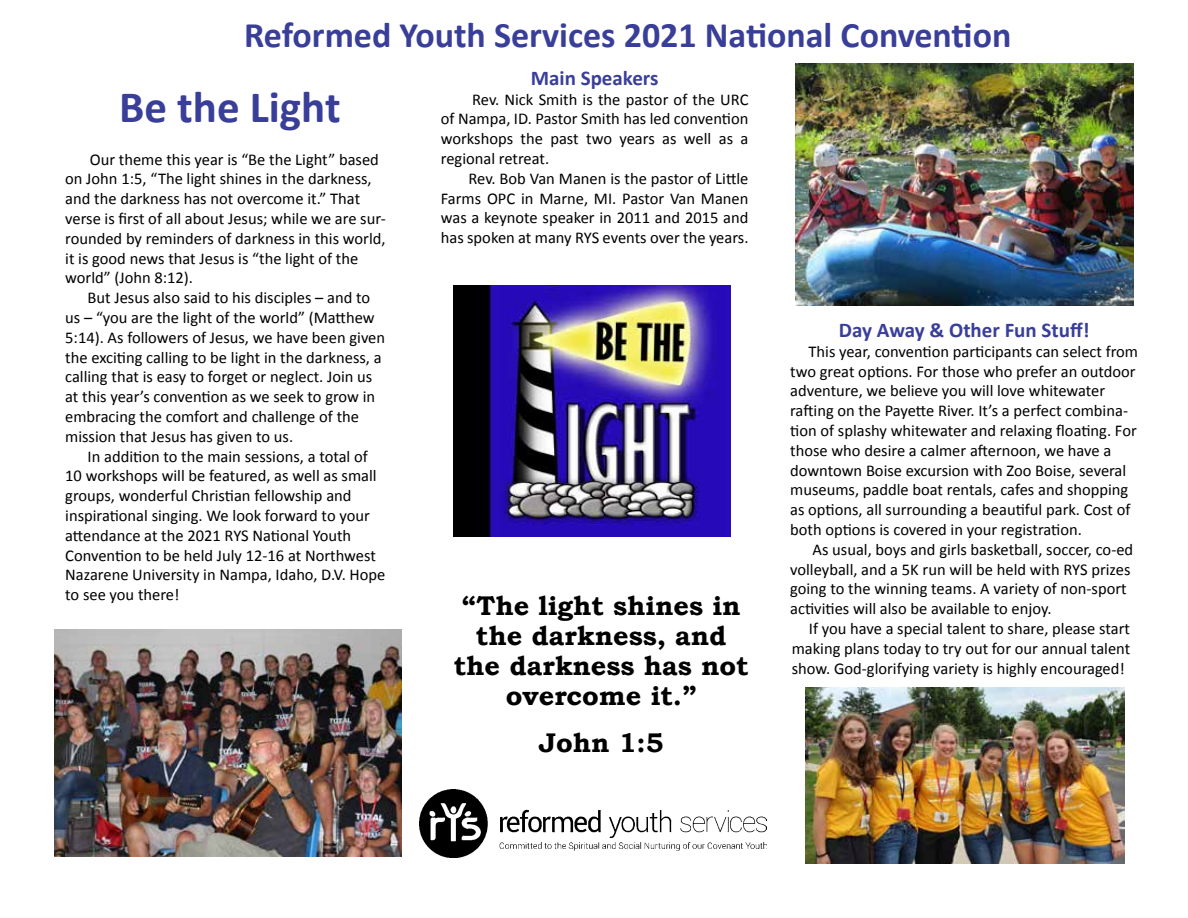
<style>
.page{position:relative;width:1188px;height:918px;background:#fff}
.page>*{position:absolute;margin:0;border:0;box-sizing:border-box;transform-origin:0 0}
.t1{font:700 45px "Calibri";color:#393e99}
.t2{font:700 36px "Calibri";color:#393e99}
.t3{font:700 27px/30px "Bookman Old Style";color:#000;text-align:center}
.t4{font:700 21px "Calibri";color:#393e99}
.t5{font:16.5px/19.8px "Calibri";color:#000}
</style>
<div class="page">
<img style="left:54px;top:629px;width:348px;height:227px">
<img style="left:806px;top:688px;width:319px;height:176px">
<img style="left:796px;top:63px;width:338px;height:243px">
<img style="left:453px;top:285px;width:277px;height:252px">
<img style="left:420px;top:789px;width:346px;height:69px">
<h2 class="t2" style="left:244px;top:12px;width:769px">Reformed Youth Services 2021 National Convention</h2>
<p class="t4" style="left:531px;top:65px;width:129px">Main Speakers</p>
<p class="t5" style="left:441px;top:88px;width:309px;text-align:justify;text-indent:31px">Rev. Nick Smith is the pastor of the URC of Nampa, ID. Pastor Smith has led convention workshops the past two years as well as a regional retreat.</p>
<p class="t5" style="left:441px;top:168px;width:309px;text-align:justify;text-indent:28px">Rev. Bob Van Manen is the pastor of Little Farms OPC in Marne, MI. Pastor Van Manen was a keynote speaker in 2011 and 2015 and has spoken at many RYS events over the years.</p>
<h1 class="t1" style="left:119px;top:79px;width:223px">Be the Light</h1>
<p class="t5" style="left:65px;top:149px;width:322px;text-indent:25px">Our theme this year is “Be the Light” based on John 1:5, “The light shines in the darkness, and the darkness has not overcome it.” That verse is first of all about Jesus; while we are sur&shy;rounded by reminders of darkness in this world, it is good news that Jesus is “the light of the world” (John 8:12).</p>
<p class="t5" style="left:65px;top:287px;width:321px;text-indent:22px">But Jesus also said to his disciples – and to us – “you are the light of the world” (Matthew 5:14). As followers of Jesus, we have been given the exciting calling to be light in the darkness, a calling that is easy to forget or neglect. Join us at this year’s convention as we seek to grow in embracing the comfort and challenge of the mission that Jesus has given to us.</p>
<p class="t5" style="left:65px;top:446px;width:322px;text-indent:22px">In addition to the main sessions, a total of 10 workshops will be featured, as well as small groups, wonderful Christian fellowship and inspirational singing. We look forward to your attendance at the 2021 RYS National Youth Convention to be held July 12-16 at Northwest Nazarene University in Nampa, Idaho, D.V. Hope to see you there!</p>
<p class="t4" style="left:839px;top:317px;width:252px">Day Away &amp; Other Fun Stuff!</p>
<p class="t5" style="left:790px;top:341px;width:349px;text-indent:18px">This year, convention participants can select from two great options. For those who prefer an outdoor adventure, we believe you will love whitewater rafting on the Payette River. It’s a perfect combina&shy;tion of splashy whitewater and relaxing floating. For those who desire a calmer afternoon, we have a downtown Boise excursion with Zoo Boise, several museums, paddle boat rentals, cafes and shopping as options, all surrounding a beautiful park. Cost of both options is covered in your registration.</p>
<p class="t5" style="left:790px;top:539px;width:345px;text-indent:22px">As usual, boys and girls basketball, soccer, co-ed volleyball, and a 5K run will be held with RYS prizes going to the winning teams. A variety of non-sport activities will also be available to enjoy.</p>
<p class="t5" style="left:792px;top:618px;width:340px;text-align:justify;text-indent:17px">If you have a special talent to share, please start making plans today to try out for our annual talent show. God-glorifying variety is highly encouraged!</p>
<h3 class="t3" style="left:454px;top:590px;width:296px">“The light shines in the darkness, and the darkness has not overcome it.”</h3>
<h3 class="t3" style="left:539px;top:727px;width:126px">John 1:5</h3>
</div>
